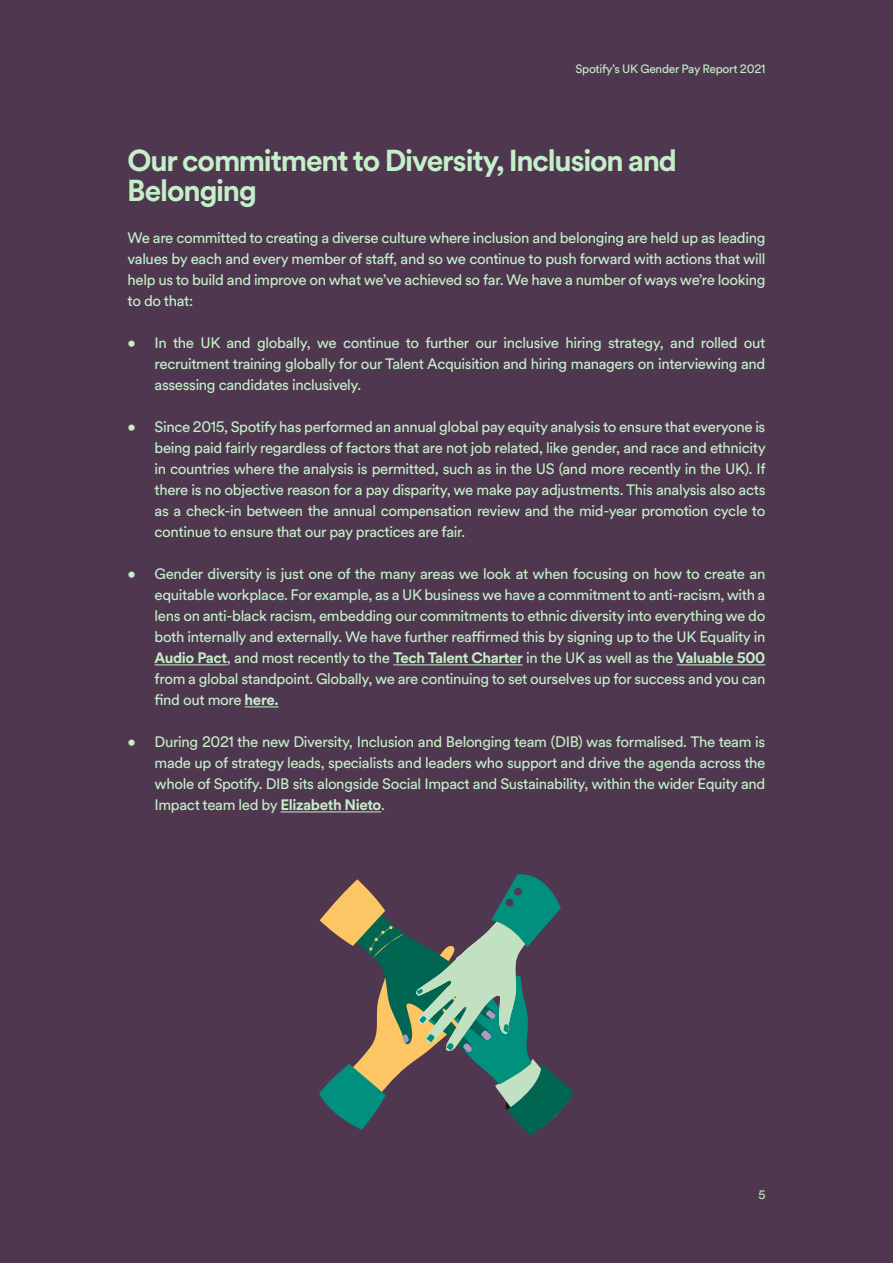
<style>
.page{position:relative;width:893px;height:1263px;background:#503750}
.page>*{position:absolute;margin:0;border:0;box-sizing:border-box;transform-origin:0 0}
.t1{font:700 30px/30px "Circular Spotify Head";letter-spacing:-.025em;color:#c3f0c8}
.t2{font:15px/21px "Circular Spotify Text";letter-spacing:-.025em;color:#c3f0c8;text-align:justify}
.t3{font:12px "Circular Spotify Text";letter-spacing:-.025em;color:#c3f0c8}
.s1{font-weight:700}
</style>
<div class="page">
<hr style="left:155px;top:664px;width:72px;height:1px;background:#c3f0c8">
<hr style="left:393px;top:664px;width:130px;height:1px;background:#c3f0c8">
<hr style="left:677px;top:664px;width:88px;height:1px;background:#c3f0c8">
<hr style="left:245px;top:706px;width:34px;height:1px;background:#c3f0c8">
<hr style="left:281px;top:811px;width:100px;height:1px;background:#c3f0c8">
<svg style="left:319px;top:874px;width:255px;height:261px"></svg>
<p class="t3" style="left:575px;top:60px;width:191px">Spotify’s UK Gender Pay Report 2021</p>
<h1 class="t1" style="left:128px;top:146px;width:551px">Our commitment to Diversity, Inclusion and<br>Belonging</h1>
<p class="t2" style="left:128px;top:228px;width:639px">We are committed to creating a diverse culture where inclusion and belonging are held up as leading values by each and every member of staff, and so we continue to push forward with actions that will help us to build and improve on what we’ve achieved so far. We have a number of ways we’re looking to do that:</p>
<p class="t2" style="left:155px;top:333px;width:612px;text-indent:-27px">• In the UK and globally, we continue to further our inclusive hiring strategy, and rolled out recruitment training globally for our Talent Acquisition and hiring managers on interviewing and assessing candidates inclusively.</p>
<p class="t2" style="left:155px;top:417px;width:613px;text-indent:-27px">• Since 2015, Spotify has performed an annual global pay equity analysis to ensure that everyone is being paid fairly regardless of factors that are not job related, like gender, and race and ethnicity in countries where the analysis is permitted, such as in the US (and more recently in the UK). If there is no objective reason for a pay disparity, we make pay adjustments. This analysis also acts as a check-in between the annual compensation review and the mid-year promotion cycle to continue to ensure that our pay practices are fair.</p>
<p class="t2" style="left:155px;top:564px;width:612px;text-indent:-27px">• Gender diversity is just one of the many areas we look at when focusing on how to create an equitable workplace. For example, as a UK business we have a commitment to anti-racism, with a lens on anti-black racism, embedding our commitments to ethnic diversity into everything we do both internally and externally. We have further reaffirmed this by signing up to the UK Equality in <span class="s1">Audio Pact</span>, and most recently to the <span class="s1">Tech Talent Charter</span> in the UK as well as the <span class="s1">Valuable 500 </span>from a global standpoint. Globally, we are continuing to set ourselves up for success and you can find out more <span class="s1">here.</span></p>
<p class="t2" style="left:155px;top:732px;width:612px;text-indent:-27px">• During 2021 the new Diversity, Inclusion and Belonging team (DIB) was formalised. The team is made up of strategy leads, specialists and leaders who support and drive the agenda across the whole of Spotify. DIB sits alongside Social Impact and Sustainability, within the wider Equity and Impact team led by <span class="s1">Elizabeth Nieto</span>.</p>
<p class="t3" style="left:758px;top:1187px;width:9px">5</p>
</div>
